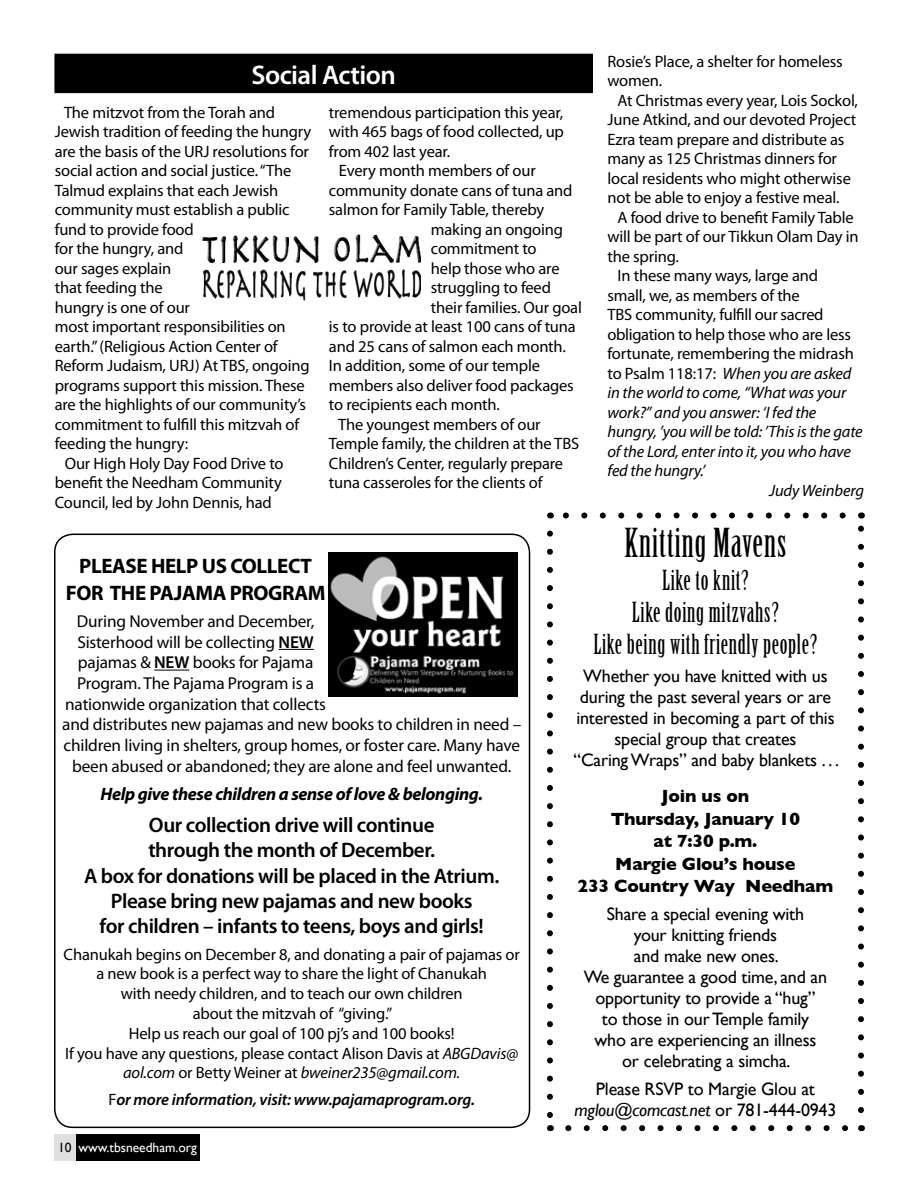
<style>
.page{position:relative;width:918px;height:1188px;background:#fff}
.page>*{position:absolute;margin:0;border:0;box-sizing:border-box;transform-origin:0 0}
.t1{font:39px "Birch Std";letter-spacing:.025em;color:#000}
.t2{font:27px/32.4px "Birch Std";letter-spacing:.025em;color:#000;text-align:center}
.t3{font:600 27px "Myriad Pro";letter-spacing:-.02em;color:#fff}
.t4{font:600 21px/25.2px "Myriad Pro";letter-spacing:-.02em;color:#000;text-align:center}
.t5{font:700 21px/27px "Myriad Pro";letter-spacing:-.02em;color:#000;text-align:center}
.t6{font:18px/21px "Gill Sans";letter-spacing:-.01em;color:#000;text-align:center}
.t7{font:700 18px/22.5px "Gill Sans";letter-spacing:-.01em;color:#000;text-align:center}
.t8{font:italic 700 18px "Myriad Pro";letter-spacing:-.02em;color:#000}
.t9{font:17.25px "Myriad Pro";letter-spacing:-.01em;color:#000}
.t10{font:16.5px/19.8px "Myriad Pro";letter-spacing:-.01em;color:#000}
.t11{font:italic 16.5px "Myriad Pro";letter-spacing:-.01em;color:#000}
.t12{font:italic 600 16.5px "Myriad Pro";letter-spacing:-.01em;color:#000}
.t13{font:13.5px "Gill Sans";color:#fff}
.s1{font-style:normal}
.s2{font-style:italic}
.s3{font-weight:600}
.s4{font-weight:400;font-style:normal}
.s5{color:#000}
</style>
<div class="page">
<hr style="left:279px;top:649px;width:35px;height:1px;background:#000">
<hr style="left:154px;top:670px;width:35px;height:1px;background:#000">
<div style="left:54px;top:534px;width:476px;height:594px;border:2px solid #000;border-radius:18px"></div>
<div style="left:55px;top:54px;width:537px;height:39px;background:#000"></div>
<div style="left:76px;top:1134px;width:124px;height:27px;background:#000"></div>
<div style="left:54px;top:1134px;width:22px;height:27px;background:#dedfe0"></div>
<img style="left:329px;top:552px;width:189px;height:145px">
<svg style="left:547px;top:534px;width:6px;height:584px"></svg>
<svg style="left:568px;top:1125px;width:280px;height:6px"></svg>
<svg style="left:858px;top:525px;width:6px;height:585px"></svg>
<svg style="left:562px;top:513px;width:281px;height:6px"></svg>
<img style="left:202px;top:234px;width:219px;height:67px">
<p class="t10" style="left:608px;top:51px;width:237px">Rosie’s Place, a shelter for homeless women.</p>
<p class="t10" style="left:608px;top:90px;width:252px;text-indent:10px">At Christmas every year, Lois Sockol, June Atkind, and our devoted Project Ezra team prepare and distribute as many as 125 Christmas dinners for local residents who might otherwise not be able to enjoy a festive meal.</p>
<p class="t10" style="left:617px;top:207px;width:238px">A food drive to benefit Family Table</p>
<p class="t10" style="left:608px;top:226px;width:253px">will be part of our Tikkun Olam Day in</p>
<p class="t10" style="left:608px;top:246px;width:73px">the spring.</p>
<p class="t10" style="left:617px;top:265px;width:202px">In these many ways, large and</p>
<p class="t10" style="left:608px;top:285px;width:194px">small, we, as members of the</p>
<p class="t10" style="left:608px;top:304px;width:218px">TBS community, fulfill our sacred</p>
<p class="t10" style="left:608px;top:324px;width:245px">obligation to help those who are less</p>
<p class="t10" style="left:608px;top:343px;width:248px">fortunate, remembering the midrash</p>
<p class="t11" style="left:608px;top:363px;width:246px"><span class="s1">to Psalm 118:17:</span> When you are asked</p>
<p class="t11" style="left:608px;top:382px;width:240px">in the world to come, “What was your</p>
<p class="t11" style="left:608px;top:402px;width:210px">work?” and you answer: ‘I fed the</p>
<p class="t11" style="left:608px;top:421px;width:257px">hungry, ’you will be told: ’This is the gate</p>
<p class="t11" style="left:608px;top:441px;width:245px">of the Lord, enter into it, you who have</p>
<p class="t11" style="left:608px;top:461px;width:99px">fed the hungry.’</p>
<p class="t11" style="left:769px;top:480px;width:96px">Judy Weinberg</p>
<h1 class="t1" style="left:624px;top:521px;width:164px">Knitting Mavens</h1>
<h2 class="t2" style="left:593px;top:564px;width:226px">Like to knit?<br>Like doing mitzvahs?<br>Like being with friendly people?</h2>
<p class="t6" style="left:574px;top:665px;width:267px">Whether you have knitted with us during the past several years or are interested in becoming a part of this special group that creates<br>“Caring Wraps” and baby blankets . . .</p>
<p class="t7" style="left:578px;top:785px;width:257px">Join us on<br>Thursday, January 10<br>at 7:30 p.m.<br>Margie Glou’s house<br>233 Country Way Needham</p>
<p class="t6" style="left:584px;top:903px;width:245px">Share a special evening with<br>your knitting friends<br>and make new ones.<br>We guarantee a good time, and an opportunity to provide a “hug”<br>to those in our Temple family<br>who are experiencing an illness or celebrating a simcha.</p>
<p class="t6" style="left:574px;top:1078px;width:264px">Please RSVP to Margie Glou at <span class="s2">mglou@comcast.net</span> or 781-444-0943</p>
<h2 class="t3" style="left:251px;top:57px;width:146px">Social Action</h2>
<p class="t10" style="left:64px;top:102px;width:213px">The mitzvot from the Torah and</p>
<p class="t10" style="left:55px;top:122px;width:258px">Jewish tradition of feeding the hungry</p>
<p class="t10" style="left:55px;top:141px;width:256px">are the basis of the URJ resolutions for</p>
<p class="t10" style="left:55px;top:161px;width:238px">social action and social justice. “The</p>
<p class="t10" style="left:55px;top:180px;width:225px">Talmud explains that each Jewish</p>
<p class="t10" style="left:55px;top:200px;width:236px">community must establish a public</p>
<p class="t10" style="left:55px;top:219px;width:141px">fund to provide food</p>
<p class="t10" style="left:55px;top:239px;width:130px">for the hungry, and</p>
<p class="t10" style="left:55px;top:258px;width:118px">our sages explain</p>
<p class="t10" style="left:55px;top:278px;width:110px">that feeding the</p>
<p class="t10" style="left:55px;top:297px;width:137px">hungry is one of our</p>
<p class="t10" style="left:55px;top:317px;width:233px">most important responsibilities on</p>
<p class="t10" style="left:55px;top:336px;width:224px">earth.” (Religious Action Center of</p>
<p class="t10" style="left:55px;top:356px;width:257px">Reform Judaism, URJ) At TBS, ongoing</p>
<p class="t10" style="left:55px;top:375px;width:252px">programs support this mission. These</p>
<p class="t10" style="left:55px;top:395px;width:253px">are the highlights of our community’s</p>
<p class="t10" style="left:55px;top:414px;width:246px">commitment to fulfill this mitzvah of</p>
<p class="t10" style="left:55px;top:434px;width:135px">feeding the hungry:</p>
<p class="t10" style="left:65px;top:453px;width:220px">Our High Holy Day Food Drive to</p>
<p class="t10" style="left:55px;top:473px;width:229px">benefit the Needham Community</p>
<p class="t10" style="left:55px;top:492px;width:219px">Council, led by John Dennis, had</p>
<p class="t10" style="left:329px;top:102px;width:236px">tremendous participation this year,</p>
<p class="t10" style="left:329px;top:122px;width:237px">with 465 bags of food collected, up</p>
<p class="t10" style="left:329px;top:141px;width:123px">from 402 last year.</p>
<p class="t10" style="left:339px;top:161px;width:198px">Every month members of our</p>
<p class="t10" style="left:329px;top:180px;width:245px">community donate cans of tuna and</p>
<p class="t10" style="left:329px;top:200px;width:217px">salmon for Family Table, thereby</p>
<p class="t10" style="left:431px;top:219px;width:134px">making an ongoing</p>
<p class="t10" style="left:431px;top:239px;width:107px">commitment to</p>
<p class="t10" style="left:431px;top:258px;width:130px">help those who are</p>
<p class="t10" style="left:431px;top:278px;width:122px">struggling to feed</p>
<p class="t10" style="left:431px;top:297px;width:153px">their families. Our goal</p>
<p class="t10" style="left:329px;top:317px;width:248px">is to provide at least 100 cans of tuna</p>
<p class="t10" style="left:329px;top:336px;width:239px">and 25 cans of salmon each month.</p>
<p class="t10" style="left:329px;top:356px;width:213px">In addition, some of our temple</p>
<p class="t10" style="left:329px;top:375px;width:246px">members also deliver food packages</p>
<p class="t10" style="left:329px;top:395px;width:173px">to recipients each month.</p>
<p class="t10" style="left:338px;top:414px;width:204px">The youngest members of our</p>
<p class="t10" style="left:329px;top:434px;width:252px">Temple family, the children at the TBS</p>
<p class="t10" style="left:329px;top:453px;width:236px">Children’s Center, regularly prepare</p>
<p class="t10" style="left:329px;top:473px;width:215px">tuna casseroles for the clients of</p>
<p class="t5" style="left:66px;top:551px;width:261px">PLEASE HELP US COLLECT<br>FOR THE PAJAMA PROGRAM</p>
<p class="t9" style="left:77px;top:611px;width:239px">During November and December,</p>
<p class="t9" style="left:77px;top:631px;width:238px">Sisterhood will be collecting <span class="s3">NEW</span></p>
<p class="t9" style="left:78px;top:652px;width:237px">pajamas &amp; <span class="s3">NEW</span> books for Pajama</p>
<p class="t9" style="left:77px;top:673px;width:239px">Program. The Pajama Program is a</p>
<p class="t9" style="left:65px;top:693px;width:262px">nationwide organization that collects</p>
<p class="t9" style="left:62px;top:714px;width:461px">and distributes new pajamas and new books to children in need –</p>
<p class="t9" style="left:64px;top:735px;width:458px">children living in shelters, group homes, or foster care. Many have</p>
<p class="t9" style="left:72px;top:755px;width:441px">been abused or abandoned; they are alone and feel unwanted.</p>
<p class="t8" style="left:100px;top:782px;width:384px">Help give these children a sense of love &amp; belonging.</p>
<p class="t4" style="left:84px;top:812px;width:417px">Our collection drive will continue<br>through the month of December.<br>A box for donations will be placed in the Atrium.<br>Please bring new pajamas and new books<br>for children – infants to teens, boys and girls!</p>
<p class="t10" style="left:64px;top:944px;width:458px;text-align:center">Chanukah begins on December 8, and donating a pair of pajamas or a new book is a perfect way to share the light of Chanukah<br>with needy children, and to teach our own children<br>about the mitzvah of “giving.”<br>Help us reach our goal of 100 pj’s and 100 books!<br>If you have any questions, please contact Alison Davis at <span class="s2">ABGDavis@ aol.com</span> or Betty Weiner at <span class="s2">bweiner235@gmail.com.</span></p>
<p class="t12" style="left:108px;top:1089px;width:368px"><span class="s4">F</span>or more information, visit: www.pajamaprogram.org.</p>
<p class="t13" style="left:58px;top:1140px;width:141px"><span class="s5">10</span> www.tbsneedham.org</p>
</div>
